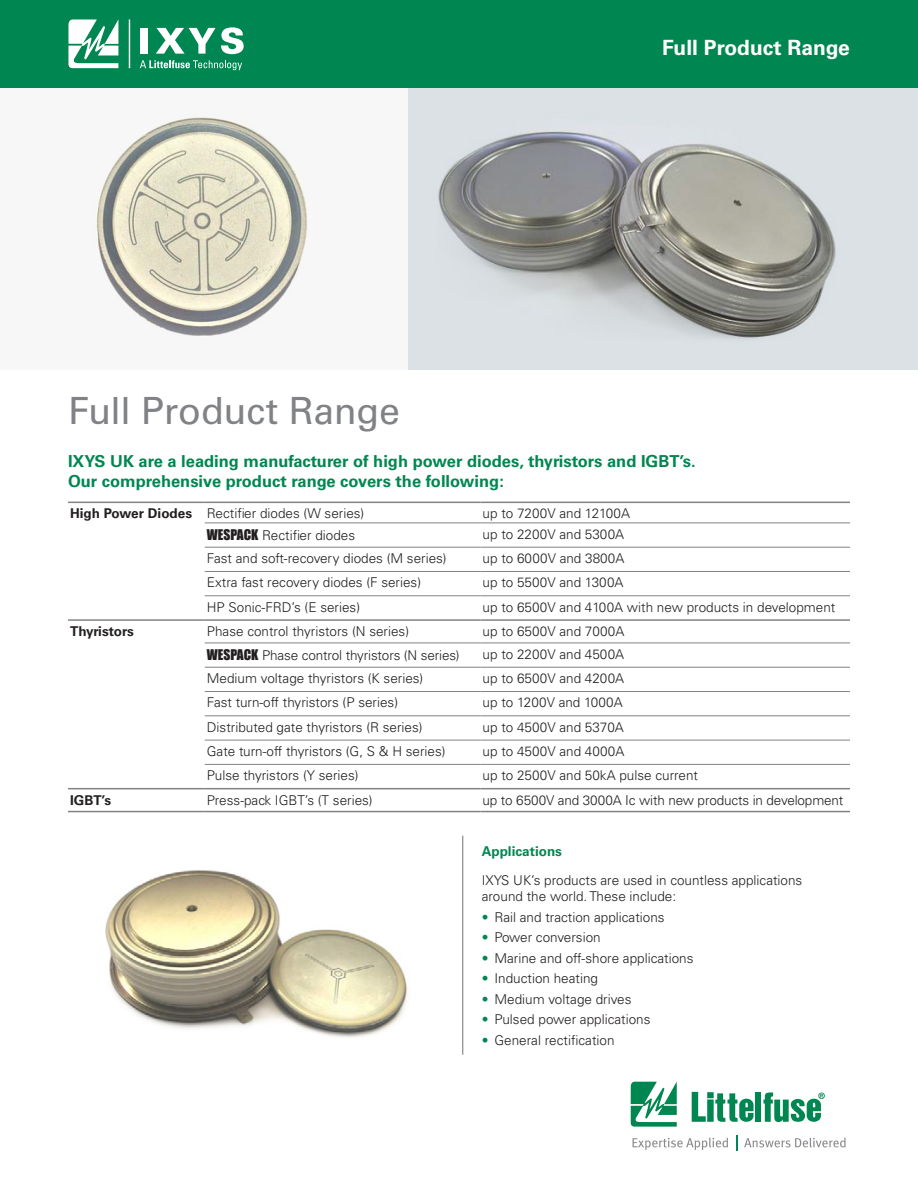
<style>
.page{position:relative;width:918px;height:1188px;background:#fff}
.page>*{position:absolute;margin:0;border:0;box-sizing:border-box;transform-origin:0 0}
.t1{font:37.5px "Univers LT Std";letter-spacing:-.005em;color:#808285}
.t2{font:700 21px "Univers LT Std";color:#fff}
.t3{font:700 16.5px/19.8px "Univers LT Std";color:#008751}
.t4{font:300 13.5px/16.2px "Univers LT Std";color:#231f20}
.t5{font:700 13.5px "Univers LT Std";color:#231f20}
.t6{font:700 13.5px "Univers LT Std";color:#008751}
.s1{font-weight:700}
.s2{font-family:"Impact";font-weight:400}
.s3{color:#008751}
</style>
<div class="page">
<div style="left:0;top:0;width:918px;height:88px;background:#008751"></div>
<hr style="left:205px;top:523px;width:275px;height:1px;background:#808285">
<hr style="left:480px;top:523px;width:370px;height:1px;background:#808285">
<hr style="left:205px;top:547px;width:275px;height:1px;background:#808285">
<hr style="left:480px;top:547px;width:370px;height:1px;background:#808285">
<hr style="left:205px;top:571px;width:275px;height:1px;background:#808285">
<hr style="left:480px;top:571px;width:370px;height:1px;background:#808285">
<hr style="left:205px;top:595px;width:275px;height:1px;background:#808285">
<hr style="left:480px;top:595px;width:370px;height:1px;background:#808285">
<hr style="left:205px;top:643px;width:275px;height:1px;background:#808285">
<hr style="left:480px;top:643px;width:370px;height:1px;background:#808285">
<hr style="left:205px;top:667px;width:275px;height:1px;background:#808285">
<hr style="left:480px;top:667px;width:370px;height:1px;background:#808285">
<hr style="left:205px;top:691px;width:275px;height:1px;background:#808285">
<hr style="left:480px;top:691px;width:370px;height:1px;background:#808285">
<hr style="left:205px;top:715px;width:275px;height:1px;background:#808285">
<hr style="left:480px;top:715px;width:370px;height:1px;background:#808285">
<hr style="left:205px;top:740px;width:275px;height:1px;background:#808285">
<hr style="left:480px;top:740px;width:370px;height:1px;background:#808285">
<hr style="left:205px;top:764px;width:275px;height:1px;background:#808285">
<hr style="left:480px;top:764px;width:370px;height:1px;background:#808285">
<hr style="left:68px;top:502px;width:137px;height:1px;background:#808285">
<hr style="left:205px;top:502px;width:275px;height:1px;background:#808285">
<hr style="left:480px;top:502px;width:370px;height:1px;background:#808285">
<hr style="left:68px;top:619px;width:137px;height:2px;background:#808285">
<hr style="left:205px;top:619px;width:275px;height:2px;background:#808285">
<hr style="left:480px;top:619px;width:370px;height:2px;background:#808285">
<hr style="left:68px;top:788px;width:137px;height:1px;background:#808285">
<hr style="left:205px;top:788px;width:275px;height:1px;background:#808285">
<hr style="left:480px;top:788px;width:370px;height:1px;background:#808285">
<hr style="left:68px;top:811px;width:137px;height:1px;background:#808285">
<hr style="left:205px;top:811px;width:275px;height:1px;background:#808285">
<hr style="left:480px;top:811px;width:370px;height:1px;background:#808285">
<img style="left:94px;top:88px;width:824px;height:282px">
<svg style="left:631px;top:1082px;width:46px;height:45px"></svg>
<div style="left:755px;top:1092px;width:6px;height:30px;background:#008751"></div>
<svg style="left:763px;top:1092px;width:62px;height:30px"></svg>
<svg style="left:692px;top:1092px;width:62px;height:30px"></svg>
<svg style="left:633px;top:1138px;width:95px;height:12px"></svg>
<svg style="left:736px;top:1135px;width:1px;height:16px"></svg>
<svg style="left:744px;top:1138px;width:102px;height:9px"></svg>
<svg style="left:68px;top:19px;width:50px;height:49px"></svg>
<div style="left:141px;top:28px;width:7px;height:26px;background:#fff"></div>
<svg style="left:156px;top:27px;width:88px;height:27px"></svg>
<svg style="left:140px;top:60px;width:102px;height:10px"></svg>
<hr style="left:129px;top:19px;width:1px;height:49px;background:#fff">
<img style="left:105px;top:870px;width:303px;height:168px">
<hr style="left:462px;top:836px;width:1px;height:219px;background:#808285">
<h2 class="t2" style="left:662px;top:35px;width:189px">Full Product Range</h2>
<h1 class="t1" style="left:68px;top:389px;width:333px">Full Product Range</h1>
<p class="t3" style="left:68px;top:451px;width:629px">IXYS UK are a leading manufacturer of high power diodes, thyristors and IGBT’s.<br>Our comprehensive product range covers the following:</p>
<p class="t4" style="left:70px;top:505px;width:296px"><span class="s1">High Power Diodes</span> Rectifier diodes (W series)</p>
<p class="t4" style="left:483px;top:505px;width:149px">up to 7200V and 12100A</p>
<p class="t4" style="left:207px;top:527px;width:150px"><span class="s2">WESPACK</span> Rectifier diodes</p>
<p class="t4" style="left:483px;top:526px;width:143px">up to 2200V and 5300A</p>
<p class="t4" style="left:207px;top:550px;width:241px">Fast and soft-recovery diodes (M series)</p>
<p class="t4" style="left:483px;top:550px;width:143px">up to 6000V and 3800A</p>
<p class="t4" style="left:207px;top:575px;width:216px">Extra fast recovery diodes (F series)</p>
<p class="t4" style="left:483px;top:575px;width:142px">up to 5500V and 1300A</p>
<p class="t4" style="left:207px;top:599px;width:155px">HP Sonic-FRD’s (E series)</p>
<p class="t4" style="left:483px;top:599px;width:354px">up to 6500V and 4100A with new products in development</p>
<p class="t5" style="left:70px;top:623px;width:65px">Thyristors</p>
<p class="t4" style="left:207px;top:623px;width:204px">Phase control thyristors (N series)</p>
<p class="t4" style="left:483px;top:623px;width:143px">up to 6500V and 7000A</p>
<p class="t4" style="left:207px;top:647px;width:254px"><span class="s2">WESPACK</span> Phase control thyristors (N series)</p>
<p class="t4" style="left:483px;top:646px;width:143px">up to 2200V and 4500A</p>
<p class="t4" style="left:207px;top:670px;width:218px">Medium voltage thyristors (K series)</p>
<p class="t4" style="left:483px;top:670px;width:143px">up to 6500V and 4200A</p>
<p class="t4" style="left:207px;top:695px;width:193px">Fast turn-off thyristors (P series)</p>
<p class="t4" style="left:483px;top:695px;width:142px">up to 1200V and 1000A</p>
<p class="t4" style="left:207px;top:719px;width:217px">Distributed gate thyristors (R series)</p>
<p class="t4" style="left:483px;top:719px;width:143px">up to 4500V and 5370A</p>
<p class="t4" style="left:207px;top:743px;width:240px">Gate turn-off thyristors (G, S &amp; H series)</p>
<p class="t4" style="left:483px;top:743px;width:143px">up to 4500V and 4000A</p>
<p class="t4" style="left:207px;top:767px;width:153px">Pulse thyristors (Y series)</p>
<p class="t4" style="left:483px;top:767px;width:217px">up to 2500V and 50kA pulse current</p>
<p class="t5" style="left:70px;top:792px;width:42px">IGBT’s</p>
<p class="t4" style="left:207px;top:792px;width:167px">Press-pack IGBT’s (T series)</p>
<p class="t4" style="left:483px;top:792px;width:362px">up to 6500V and 3000A Ic with new products in development</p>
<p class="t6" style="left:482px;top:843px;width:82px">Applications</p>
<p class="t4" style="left:482px;top:872px;width:322px">IXYS UK’s products are used in countless applications around the world. These include:</p>
<p class="t4" style="left:482px;top:909px;width:184px"><span class="s3">•</span> Rail and traction applications</p>
<p class="t4" style="left:482px;top:929px;width:120px"><span class="s3">•</span> Power conversion</p>
<p class="t4" style="left:482px;top:950px;width:213px"><span class="s3">•</span> Marine and off-shore applications</p>
<p class="t4" style="left:482px;top:970px;width:118px"><span class="s3">•</span> Induction heating</p>
<p class="t4" style="left:482px;top:991px;width:151px"><span class="s3">•</span> Medium voltage drives</p>
<p class="t4" style="left:482px;top:1011px;width:170px"><span class="s3">•</span> Pulsed power applications</p>
<p class="t4" style="left:482px;top:1032px;width:134px"><span class="s3">•</span> General rectification</p>
</div>
